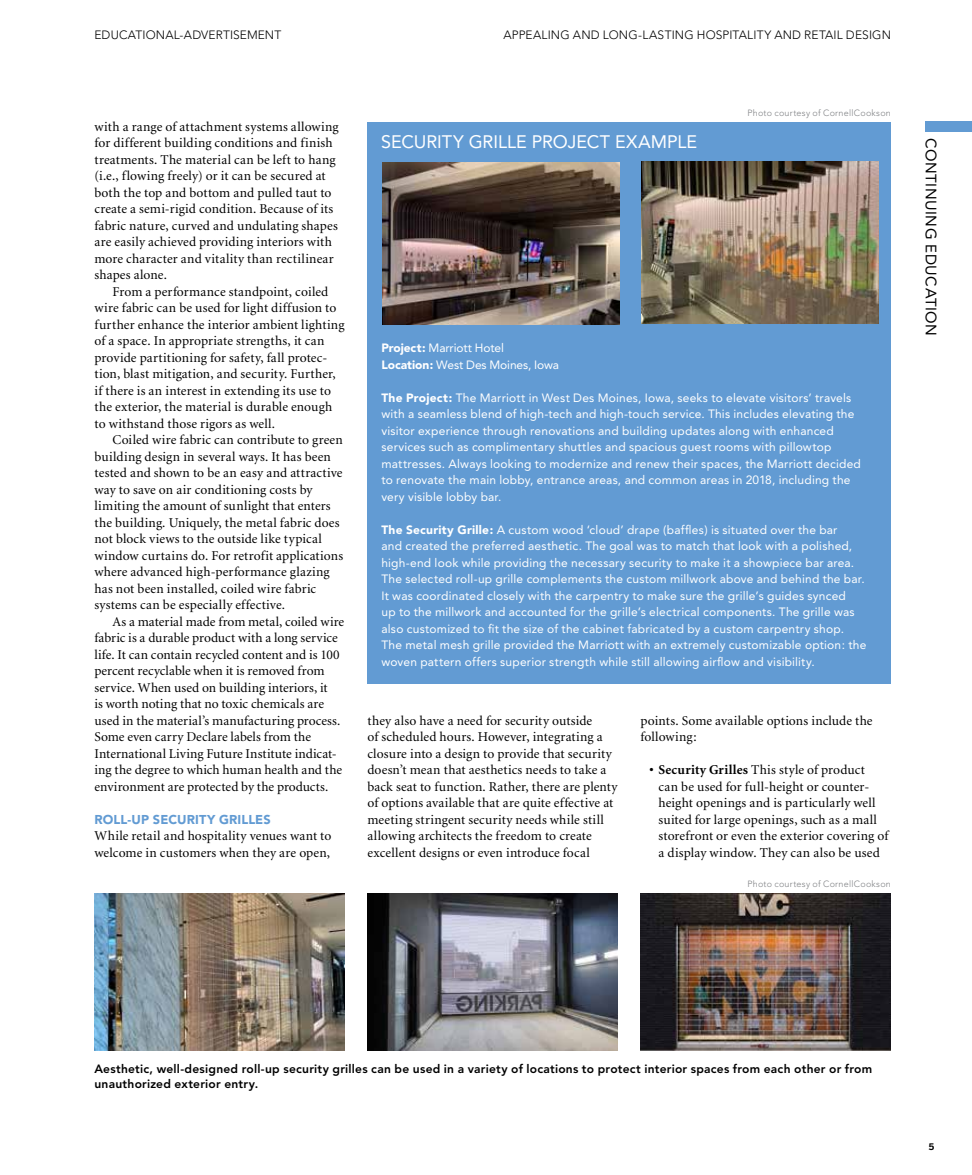
<style>
.page{position:relative;width:972px;height:1175px;background:#fff}
.page>*{position:absolute;margin:0;border:0;box-sizing:border-box;transform-origin:0 0}
.t1{font:18px "Avenir";letter-spacing:-.005em;color:#fff}
.t2{font:15px "Avenir";letter-spacing:.035em;color:#000}
.t3{font:13.5px/16.5px "Minion";letter-spacing:.01em;color:#000}
.t4{font:900 12.75px "Avenir";letter-spacing:.01em;color:#629bd3}
.t5{font:12px/16.5px "Avenir";letter-spacing:.015em;color:#fff}
.t6{font:800 12px/14.4px "Avenir";letter-spacing:.02em;color:#000}
.t7{font:300 12px "Avenir";letter-spacing:.015em;color:#000}
.t8{font:12px/16.5px "Avenir";letter-spacing:-.01em;color:#fff}
.t9{font:300 9px "Avenir";letter-spacing:.025em;color:#808285}
.t10{font:700 9px "Benton Sans";color:#000}
.s1{font-weight:900}
.s2{font-weight:700}
</style>
<div class="page">
<div style="left:925px;top:122px;width:47px;height:10px;background:#629bd3"></div>
<img style="left:95px;top:893px;width:250px;height:157px">
<img style="left:368px;top:893px;width:250px;height:157px">
<img style="left:640px;top:893px;width:251px;height:157px">
<div style="left:368px;top:122px;width:523px;height:562px;background:#629bd3"></div>
<img style="left:382px;top:162px;width:237px;height:163px">
<img style="left:642px;top:161px;width:237px;height:163px">
<p class="t7" style="left:94px;top:28px;width:188px">EDUCATIONAL-ADVERTISEMENT</p>
<p class="t7" style="left:503px;top:28px;width:389px">APPEALING AND LONG-LASTING HOSPITALITY AND RETAIL DESIGN</p>
<p class="t3" style="left:94px;top:118px;width:246px">with a range of attachment systems allowing for different building conditions and finish treatments. The material can be left to hang (i.e., flowing freely) or it can be secured at both the top and bottom and pulled taut to create a semi-rigid condition. Because of its fabric nature, curved and undulating shapes are easily achieved providing interiors with more character and vitality than rectilinear shapes alone.</p>
<p class="t3" style="left:94px;top:283px;width:252px;text-indent:18px">From a performance standpoint, coiled wire fabric can be used for light diffusion to further enhance the interior ambient lighting of a space. In appropriate strengths, it can provide partitioning for safety, fall protec&shy;tion, blast mitigation, and security. Further, if there is an interest in extending its use to the exterior, the material is durable enough to withstand those rigors as well.</p>
<p class="t3" style="left:94px;top:432px;width:250px;text-indent:18px">Coiled wire fabric can contribute to green building design in several ways. It has been tested and shown to be an easy and attractive way to save on air conditioning costs by limiting the amount of sunlight that enters the building. Uniquely, the metal fabric does not block views to the outside like typical window curtains do. For retrofit applications where advanced high-performance glazing has not been installed, coiled wire fabric systems can be especially effective.</p>
<p class="t3" style="left:94px;top:613px;width:251px;text-indent:18px">As a material made from metal, coiled wire fabric is a durable product with a long service life. It can contain recycled content and is 100 percent recyclable when it is removed from service. When used on building interiors, it<br>is worth noting that no toxic chemicals are used in the material’s manufacturing process.<br>Some even carry Declare labels from the International Living Future Institute indicat&shy;ing the degree to which human health and the environment are protected by the products.</p>
<p class="t4" style="left:94px;top:811px;width:178px">ROLL-UP SECURITY GRILLES</p>
<p class="t3" style="left:94px;top:828px;width:238px">While retail and hospitality venues want to welcome in customers when they are open,</p>
<h1 class="t1" style="left:381px;top:132px;width:317px">SECURITY GRILLE PROJECT EXAMPLE</h1>
<p class="t9" style="left:748px;top:107px;width:145px">Photo courtesy of CornellCookson</p>
<p class="t8" style="left:381px;top:340px;width:179px"><span class="s1">Project:</span> Marriott Hotel<br><span class="s1">Location:</span> West Des Moines, Iowa</p>
<p class="t5" style="left:381px;top:389px;width:481px"><span class="s1">The Project:</span> The Marriott in West Des Moines, Iowa, seeks to elevate visitors’ travels with a seamless blend of high-tech and high-touch service. This includes elevating the visitor experience through renovations and building updates along with enhanced services such as complimentary shuttles and spacious guest rooms with pillowtop mattresses. Always looking to modernize and renew their spaces, the Marriott decided to renovate the main lobby, entrance areas, and common areas in 2018, including the very visible lobby bar.</p>
<p class="t5" style="left:381px;top:521px;width:486px"><span class="s1">The Security Grille:</span> A custom wood ‘cloud’ drape (baffles) is situated over the bar<br>and created the preferred aesthetic. The goal was to match that look with a polished, high-end look while providing the necessary security to make it a showpiece bar area.<br>The selected roll-up grille complements the custom millwork above and behind the bar.<br>It was coordinated closely with the carpentry to make sure the grille’s guides synced<br>up to the millwork and accounted for the grille’s electrical components. The grille was also customized to fit the size of the cabinet fabricated by a custom carpentry shop.<br>The metal mesh grille provided the Marriott with an extremely customizable option: the woven pattern offers superior strength while still allowing airflow and visibility.</p>
<p class="t3" style="left:367px;top:712px;width:252px">they also have a need for security outside<br>of scheduled hours. However, integrating a closure into a design to provide that security doesn’t mean that aesthetics needs to take a back seat to function. Rather, there are plenty of options available that are quite effective at meeting stringent security needs while still allowing architects the freedom to create excellent designs or even introduce focal</p>
<p class="t3" style="left:640px;top:712px;width:234px">points. Some available options include the following:</p>
<p class="t3" style="left:659px;top:762px;width:232px;text-indent:-9px"><span class="s2">• Security Grilles</span> This style of product<br>can be used for full-height or counter&shy;height openings and is particularly well suited for large openings, such as a mall storefront or even the exterior covering of a display window. They can also be used</p>
<p class="t9" style="left:748px;top:878px;width:145px">Photo courtesy of CornellCookson</p>
<p class="t2" style="left:940px;top:138px;width:199px;rotate:90deg">CONTINUING EDUCATION</p>
<p class="t6" style="left:94px;top:1062px;width:779px">Aesthetic, well-designed roll-up security grilles can be used in a variety of locations to protect interior spaces from each other or from unauthorized exterior entry.</p>
<p class="t10" style="left:929px;top:1141px;width:7px">5</p>
</div>
